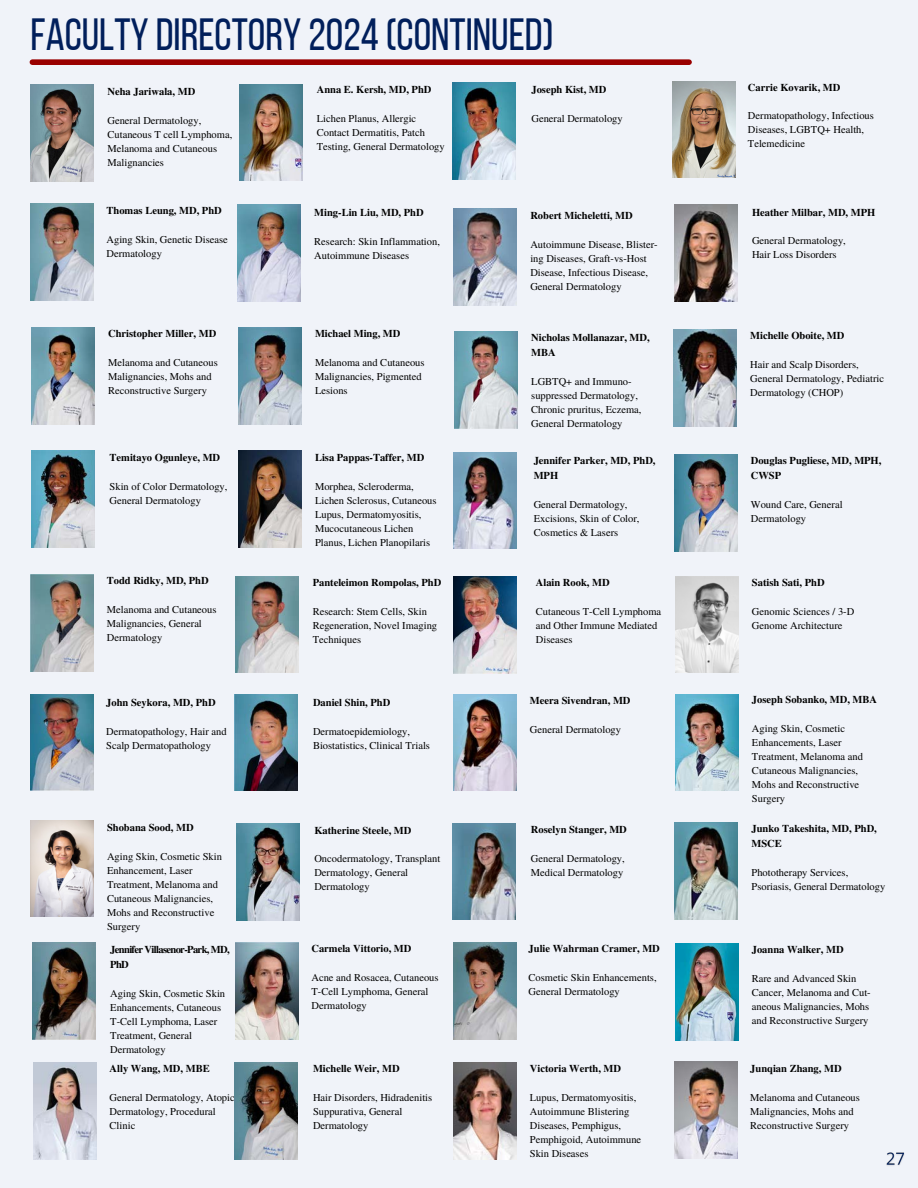
<style>
.page{position:relative;width:918px;height:1188px;background:#f0f3f9}
.page>*{position:absolute;margin:0;border:0;box-sizing:border-box;transform-origin:0 0}
.t1{font:45px "Bebas Neue";color:#011f5b}
.t2{font:10.5px/14px "Te X Gyre Termes";color:#000}
.t3{font:700 10.5px/14.9px "Te X Gyre Termes";color:#000}
.t4{font:700 10.5px/14.9px "Te X Gyre Termes";letter-spacing:-.06em;color:#000}
</style>
<div class="page">
<div style="left:32px;top:59px;width:657px;height:6px;background:#900"></div>
<img style="left:32px;top:942px;width:63px;height:97px">
<img style="left:30px;top:694px;width:63px;height:97px">
<img style="left:31px;top:820px;width:63px;height:97px">
<img style="left:30px;top:204px;width:63px;height:97px">
<img style="left:31px;top:328px;width:63px;height:96px">
<img style="left:31px;top:450px;width:63px;height:97px">
<img style="left:31px;top:574px;width:63px;height:97px">
<img style="left:33px;top:1063px;width:63px;height:97px">
<img style="left:676px;top:694px;width:63px;height:97px">
<img style="left:235px;top:1063px;width:63px;height:96px">
<img style="left:235px;top:943px;width:63px;height:97px">
<img style="left:453px;top:1063px;width:63px;height:96px">
<img style="left:675px;top:1062px;width:63px;height:97px">
<img style="left:238px;top:205px;width:63px;height:96px">
<img style="left:236px;top:576px;width:63px;height:97px">
<img style="left:239px;top:328px;width:63px;height:96px">
<img style="left:238px;top:450px;width:63px;height:97px">
<img style="left:235px;top:694px;width:63px;height:97px">
<img style="left:236px;top:824px;width:63px;height:96px">
<img style="left:453px;top:942px;width:63px;height:97px">
<img style="left:453px;top:694px;width:63px;height:97px">
<img style="left:675px;top:943px;width:63px;height:97px">
<img style="left:675px;top:822px;width:63px;height:97px">
<img style="left:672px;top:81px;width:63px;height:97px">
<img style="left:453px;top:83px;width:63px;height:97px">
<img style="left:454px;top:208px;width:63px;height:97px">
<img style="left:454px;top:332px;width:63px;height:96px">
<img style="left:453px;top:452px;width:63px;height:97px">
<img style="left:674px;top:330px;width:63px;height:96px">
<img style="left:674px;top:205px;width:63px;height:96px">
<img style="left:675px;top:455px;width:63px;height:96px">
<img style="left:453px;top:576px;width:63px;height:97px">
<img style="left:240px;top:84px;width:63px;height:97px">
<img style="left:453px;top:823px;width:63px;height:97px">
<img style="left:30px;top:85px;width:63px;height:97px">
<img style="left:675px;top:576px;width:63px;height:97px">
<img style="left:886px;top:1152px;width:19px;height:14px">
<h1 class="t1" style="left:30px;top:17px;width:525px">FACULTY DIRECTORY 2024 (CONTINUED)</h1>
<p class="t3" style="left:108px;top:83px;width:89px">Neha Jariwala, MD</p>
<h2 class="t2" style="left:108px;top:113px;width:126px">General Dermatology,<br>Cutaneous T cell Lymphoma,<br>Melanoma and Cutaneous<br>Malignancies</h2>
<p class="t3" style="left:107px;top:202px;width:117px">Thomas Leung, MD, PhD</p>
<p class="t2" style="left:107px;top:232px;width:123px">Aging Skin, Genetic Disease<br>Dermatology</p>
<h2 class="t3" style="left:108px;top:325px;width:110px">Christopher Miller, MD</h2>
<p class="t2" style="left:108px;top:355px;width:111px">Melanoma and Cutaneous<br>Malignancies, Mohs and<br>Reconstructive Surgery</p>
<p class="t3" style="left:110px;top:449px;width:112px">Temitayo Ogunleye, MD</p>
<h2 class="t2" style="left:110px;top:479px;width:119px">Skin of Color Dermatology,<br>General Dermatology</h2>
<p class="t3" style="left:107px;top:572px;width:103px">Todd Ridky, MD, PhD</p>
<p class="t2" style="left:107px;top:602px;width:111px">Melanoma and Cutaneous<br>Malignancies, General<br>Dermatology</p>
<h2 class="t3" style="left:106px;top:694px;width:111px">John Seykora, MD, PhD</h2>
<p class="t2" style="left:106px;top:724px;width:122px">Dermatopathology, Hair and<br>Scalp Dermatopathology</p>
<p class="t3" style="left:107px;top:819px;width:88px">Shobana Sood, MD</p>
<h2 class="t2" style="left:107px;top:849px;width:116px">Aging Skin, Cosmetic Skin<br>Enhancement, Laser<br>Treatment, Melanoma and<br>Cutaneous Malignancies,<br>Mohs and Reconstructive<br>Surgery</h2>
<p class="t4" style="left:110px;top:941px;width:121px">Jennifer Villasenor-Park, MD,<br>PhD</p>
<p class="t2" style="left:110px;top:986px;width:116px">Aging Skin, Cosmetic Skin<br>Enhancements, Cutaneous<br>T-Cell Lymphoma, Laser<br>Treatment, General<br>Dermatology</p>
<p class="t3" style="left:110px;top:1061px;width:102px">Ally Wang, MD, MBE</p>
<p class="t2" style="left:110px;top:1090px;width:127px">General Dermatology, Atopic<br>Dermatology, Procedural<br>Clinic</p>
<h2 class="t3" style="left:317px;top:82px;width:116px">Anna E. Kersh, MD, PhD</h2>
<p class="t2" style="left:317px;top:111px;width:130px">Lichen Planus, Allergic<br>Contact Dermatitis, Patch<br>Testing, General Dermatology</p>
<p class="t3" style="left:314px;top:205px;width:111px">Ming-Lin Liu, MD, PhD</p>
<h2 class="t2" style="left:314px;top:234px;width:127px">Research: Skin Inflammation,<br>Autoimmune Diseases</h2>
<p class="t3" style="left:315px;top:325px;width:87px">Michael Ming, MD</p>
<p class="t2" style="left:315px;top:355px;width:111px">Melanoma and Cutaneous<br>Malignancies, Pigmented<br>Lesions</p>
<p class="t3" style="left:315px;top:450px;width:111px">Lisa Pappas-Taffer, MD</p>
<h2 class="t2" style="left:315px;top:479px;width:123px">Morphea, Scleroderma,<br>Lichen Sclerosus, Cutaneous<br>Lupus, Dermatomyositis,<br>Mucocutaneous Lichen<br>Planus, Lichen Planopilaris</h2>
<p class="t3" style="left:313px;top:574px;width:130px">Panteleimon Rompolas, PhD</p>
<p class="t2" style="left:313px;top:604px;width:126px">Research: Stem Cells, Skin<br>Regeneration, Novel Imaging<br>Techniques</p>
<p class="t3" style="left:313px;top:694px;width:79px">Daniel Shin, PhD</p>
<p class="t2" style="left:313px;top:724px;width:118px">Dermatoepidemiology,<br>Biostatistics, Clinical Trials</p>
<p class="t3" style="left:314px;top:822px;width:99px">Katherine Steele, MD</p>
<p class="t2" style="left:314px;top:851px;width:127px">Oncodermatology, Transplant<br>Dermatology, General<br>Dermatology</p>
<p class="t3" style="left:311px;top:941px;width:102px">Carmela Vittorio, MD</p>
<p class="t2" style="left:311px;top:970px;width:129px">Acne and Rosacea, Cutaneous<br>T-Cell Lymphoma, General<br>Dermatology</p>
<p class="t3" style="left:313px;top:1061px;width:88px">Michelle Weir, MD</p>
<p class="t2" style="left:313px;top:1090px;width:121px">Hair Disorders, Hidradenitis<br>Suppurativa, General<br>Dermatology</p>
<p class="t3" style="left:531px;top:82px;width:76px">Joseph Kist, MD</p>
<p class="t2" style="left:531px;top:111px;width:93px">General Dermatology</p>
<p class="t3" style="left:530px;top:207px;width:104px">Robert Micheletti, MD</p>
<h2 class="t2" style="left:530px;top:237px;width:129px">Autoimmune Disease, Blister-</h2>
<p class="t2" style="left:530px;top:251px;width:118px">ing Diseases, Graft-vs-Host</p>
<h2 class="t2" style="left:530px;top:265px;width:119px">Disease, Infectious Disease,<br>General Dermatology</h2>
<h2 class="t3" style="left:531px;top:329px;width:120px">Nicholas Mollanazar, MD,<br>MBA</h2>
<p class="t2" style="left:531px;top:374px;width:102px">LGBTQ+ and Immuno-</p>
<p class="t2" style="left:531px;top:388px;width:108px">suppressed Dermatology,</p>
<h2 class="t2" style="left:531px;top:402px;width:112px">Chronic pruritus, Eczema,</h2>
<p class="t2" style="left:531px;top:416px;width:93px">General Dermatology</p>
<h2 class="t3" style="left:534px;top:452px;width:123px">Jennifer Parker, MD, PhD,<br>MPH</h2>
<p class="t2" style="left:534px;top:497px;width:107px">General Dermatology,<br>Excisions, Skin of Color,<br>Cosmetics &amp; Lasers</p>
<h2 class="t3" style="left:536px;top:574px;width:75px">Alain Rook, MD</h2>
<p class="t2" style="left:536px;top:604px;width:127px">Cutaneous T-Cell Lymphoma and Other Immune Mediated<br>Diseases</p>
<h2 class="t3" style="left:530px;top:692px;width:102px">Meera Sivendran, MD</h2>
<p class="t2" style="left:530px;top:721px;width:93px">General Dermatology</p>
<p class="t3" style="left:531px;top:822px;width:97px">Roselyn Stanger, MD</p>
<h2 class="t2" style="left:531px;top:851px;width:95px">General Dermatology,</h2>
<p class="t2" style="left:531px;top:865px;width:94px">Medical Dermatology</p>
<h2 class="t3" style="left:529px;top:940px;width:133px">Julie Wahrman Cramer, MD</h2>
<p class="t2" style="left:529px;top:970px;width:130px">Cosmetic Skin Enhancements,<br>General Dermatology</p>
<h2 class="t3" style="left:530px;top:1061px;width:93px">Victoria Werth, MD</h2>
<p class="t2" style="left:530px;top:1090px;width:113px">Lupus, Dermatomyositis,<br>Autoimmune Blistering<br>Diseases, Pemphigus,<br>Pemphigoid, Autoimmune</p>
<p class="t2" style="left:530px;top:1146px;width:60px">Skin Diseases</p>
<p class="t3" style="left:748px;top:79px;width:94px">Carrie Kovarik, MD</p>
<h2 class="t2" style="left:748px;top:108px;width:127px">Dermatopathology, Infectious<br>Diseases, LGBTQ+ Health,<br>Telemedicine</h2>
<p class="t3" style="left:752px;top:204px;width:125px">Heather Milbar, MD, MPH</p>
<h2 class="t2" style="left:752px;top:233px;width:95px">General Dermatology,</h2>
<p class="t2" style="left:752px;top:247px;width:86px">Hair Loss Disorders</p>
<p class="t3" style="left:750px;top:328px;width:96px">Michelle Oboite, MD</p>
<h2 class="t2" style="left:750px;top:357px;width:110px">Hair and Scalp Disorders,</h2>
<p class="t2" style="left:750px;top:371px;width:135px">General Dermatology, Pediatric<br>Dermatology (CHOP)</p>
<p class="t3" style="left:751px;top:452px;width:132px">Douglas Pugliese, MD, MPH,<br>CWSP</p>
<p class="t2" style="left:751px;top:497px;width:93px">Wound Care, General<br>Dermatology</p>
<p class="t3" style="left:752px;top:574px;width:74px">Satish Sati, PhD</p>
<p class="t2" style="left:752px;top:604px;width:104px">Genomic Sciences / 3-D<br>Genome Architecture</p>
<h2 class="t3" style="left:752px;top:691px;width:127px">Joseph Sobanko, MD, MBA</h2>
<p class="t2" style="left:752px;top:721px;width:113px">Aging Skin, Cosmetic<br>Enhancements, Laser<br>Treatment, Melanoma and<br>Cutaneous Malignancies,<br>Mohs and Reconstructive<br>Surgery</p>
<p class="t3" style="left:752px;top:821px;width:127px">Junko Takeshita, MD, PhD,<br>MSCE</p>
<p class="t2" style="left:752px;top:865px;width:135px">Phototherapy Services,<br>Psoriasis, General Dermatology</p>
<p class="t3" style="left:752px;top:941px;width:93px">Joanna Walker, MD</p>
<h2 class="t2" style="left:752px;top:971px;width:120px">Rare and Advanced Skin<br>Cancer, Melanoma and Cut&shy;aneous Malignancies, Mohs and Reconstructive Surgery</h2>
<h2 class="t3" style="left:750px;top:1061px;width:93px">Junqian Zhang, MD</h2>
<p class="t2" style="left:750px;top:1090px;width:111px">Melanoma and Cutaneous<br>Malignancies, Mohs and<br>Reconstructive Surgery</p>
</div>
